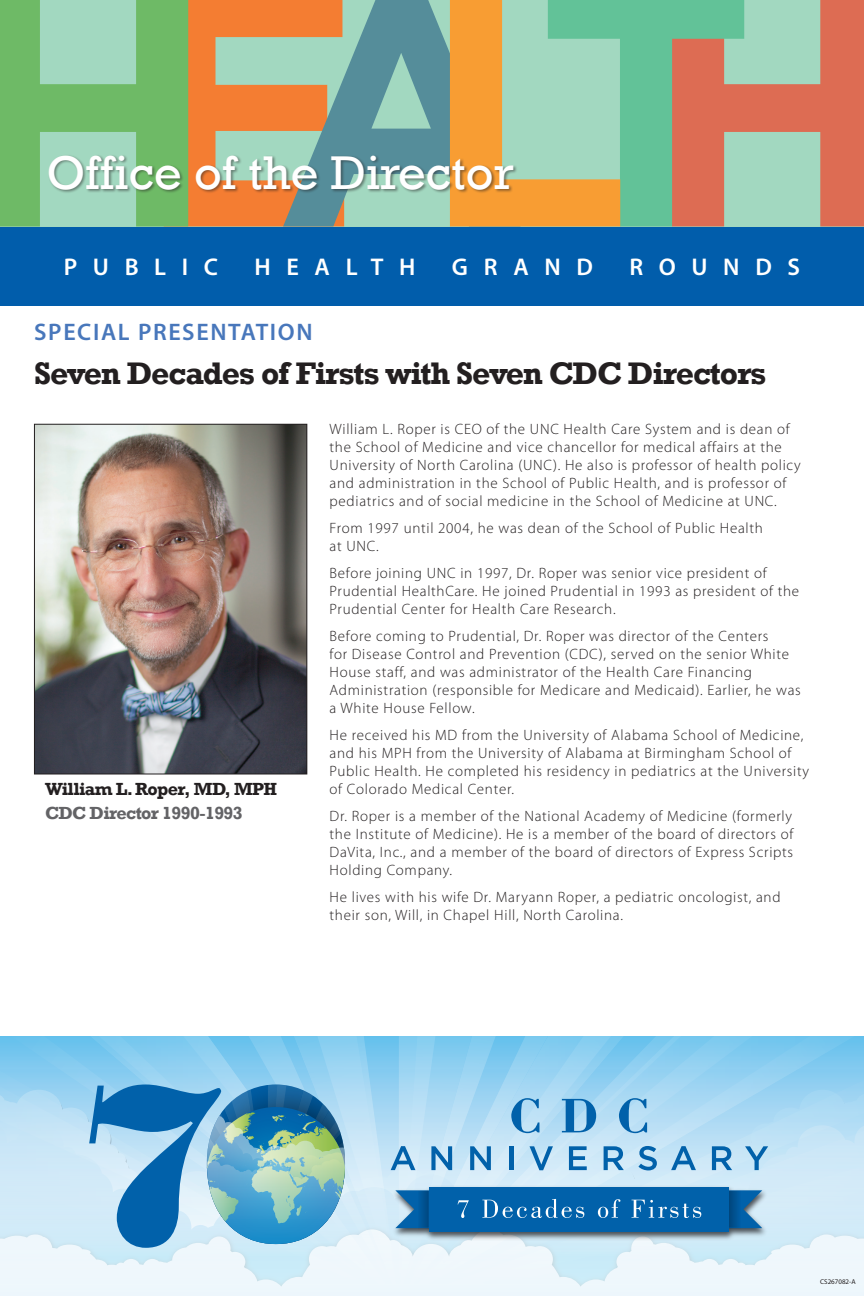
<style>
.page{position:relative;width:864px;height:1296px;background:#fff}
.page>*{position:absolute;margin:0;border:0;box-sizing:border-box;transform-origin:0 0}
.t1{font:48.55px "Rockwell";color:#fff}
.H8{font:700 32px "Rockwell";letter-spacing:-.035em;color:#231f20}
.t2{font:600 24.25px "Myriad Pro";letter-spacing:.645em;color:#fff}
.t3{font:600 24px "Myriad Pro";letter-spacing:.07em;color:#4877bb}
.Name{font:700 18px/24px "Rockwell";letter-spacing:-.035em;color:#231f20}
.B1{font:300 15px/18px "Myriad Pro";letter-spacing:.05em;color:#231f20}
.t4{font:7px "Myriad Pro";color:#231f20}
.s1{color:#636366}
</style>
<div class="page">
<svg style="left:344px;top:0;width:106px;height:226px;background:#72a9a8"></svg>
<svg style="left:450px;top:0;width:414px;height:226px;background:#b3ad84"></svg>
<svg style="left:0;top:0;width:344px;height:226px;background:#a1b279"></svg>
<div style="left:0;top:227px;width:864px;height:79px;background:#015dab"></div>
<svg style="left:0;top:1051px;width:89px;height:39px;background:#85cbef"></svg>
<svg style="left:0;top:1106px;width:89px;height:118px;background:#cbe7f7"></svg>
<svg style="left:0;top:1229px;width:89px;height:67px"></svg>
<svg style="left:89px;top:1037px;width:775px;height:259px;background:#9ccae4"></svg>
<div style="left:47px;top:154px;width:471px;height:40px;background:#231f20;opacity:.5"></div>
<img style="left:36px;top:426px;width:269px;height:346px">
<div style="left:34px;top:424px;width:273px;height:350px;border:1px solid #231f20"></div>
<p class="t1" style="left:46px;top:145px;width:469px">Office of the Director</p>
<p class="t2" style="left:64px;top:251px;width:156px">PUBLIC</p>
<p class="t2" style="left:255px;top:251px;width:163px">HEALTH</p>
<p class="t2" style="left:452px;top:251px;width:143px">GRAND</p>
<p class="t2" style="left:629px;top:251px;width:172px">ROUNDS</p>
<p class="t3" style="left:34px;top:317px;width:280px">SPECIAL PRESENTATION</p>
<p class="H8" style="left:34px;top:354px;width:734px">Seven Decades of Firsts with Seven CDC Directors</p>
<p class="Name" style="left:45px;top:777px;width:234px">William L. Roper, MD, MPH<br><span class="s1">CDC Director 1990-1993</span></p>
<p class="B1" style="left:330px;top:421px;width:473px">William L. Roper is CEO of the UNC Health Care System and is dean of the School of Medicine and vice chancellor for medical affairs at the University of North Carolina (UNC). He also is professor of health policy and administration in the School of Public Health, and is professor of pediatrics and of social medicine in the School of Medicine at UNC.</p>
<p class="B1" style="left:330px;top:520px;width:435px">From 1997 until 2004, he was dean of the School of Public Health at UNC.</p>
<p class="B1" style="left:330px;top:565px;width:471px">Before joining UNC in 1997, Dr. Roper was senior vice president of<br>Prudential HealthCare. He joined Prudential in 1993 as president of the<br>Prudential Center for Health Care Research.</p>
<p class="B1" style="left:330px;top:628px;width:473px">Before coming to Prudential, Dr. Roper was director of the Centers<br>for Disease Control and Prevention (CDC), served on the senior White House staff, and was administrator of the Health Care Financing Administration (responsible for Medicare and Medicaid). Earlier, he was a White House Fellow.</p>
<p class="B1" style="left:330px;top:727px;width:481px">He received his MD from the University of Alabama School of Medicine, and his MPH from the University of Alabama at Birmingham School of Public Health. He completed his residency in pediatrics at the University of Colorado Medical Center.</p>
<p class="B1" style="left:330px;top:808px;width:465px;text-align:justify">Dr. Roper is a member of the National Academy of Medicine (formerly the Institute of Medicine). He is a member of the board of directors of DaVita, Inc., and a member of the board of directors of Express Scripts Holding Company.</p>
<p class="B1" style="left:330px;top:889px;width:452px">He lives with his wife Dr. Maryann Roper, a pediatric oncologist, and their son, Will, in Chapel Hill, North Carolina.</p>
<p class="t4" style="left:820px;top:1277px;width:37px">CS267082-A</p>
</div>
